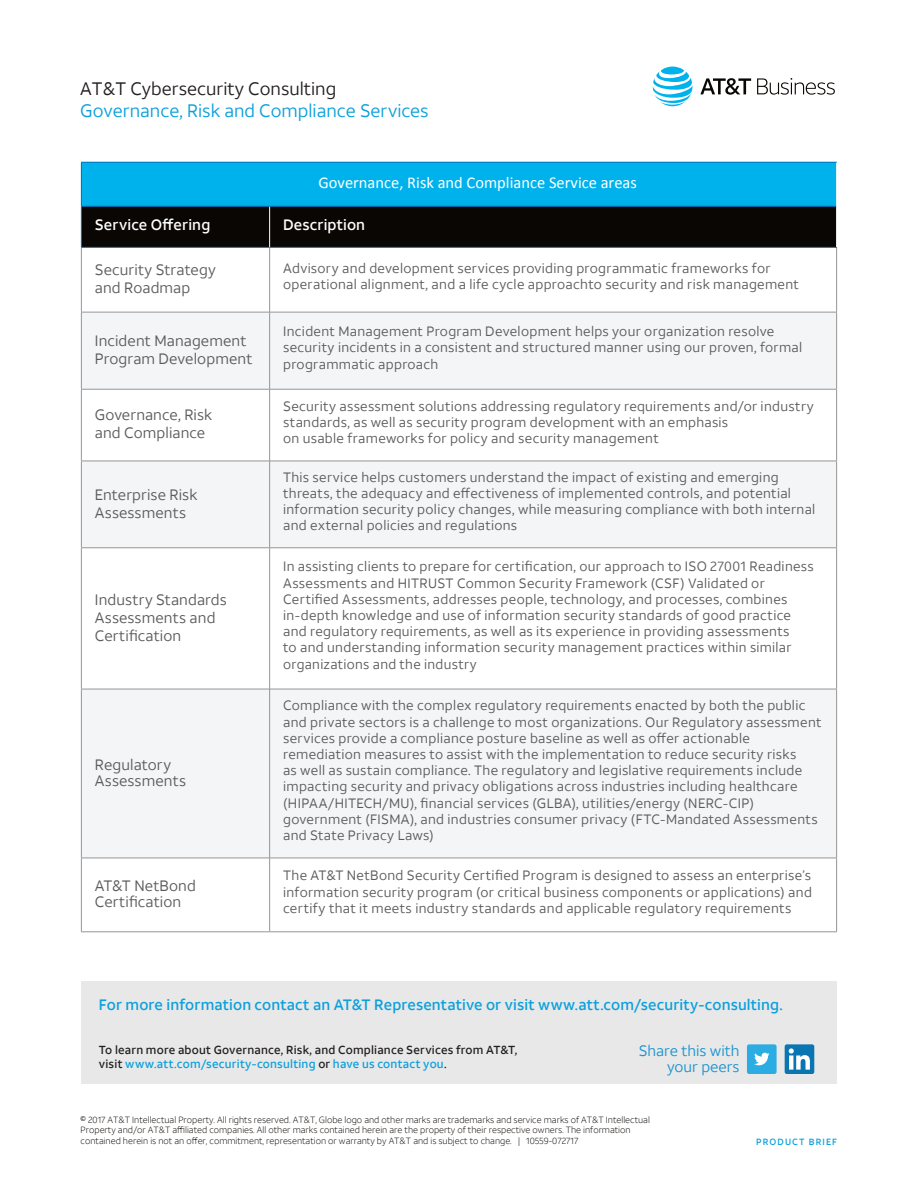
<style>
.page{position:relative;width:918px;height:1188px;background:#fff}
.page>*{position:absolute;margin:0;border:0;box-sizing:border-box;transform-origin:0 0}
.t1{font:18px "ATT Aleck Sans";color:#0ca0dc}
.t2{font:18px "ATT Aleck Sans";color:#231f20}
.t3{font:16.5px "Calibri";color:#fff}
.t4{font:15px/18px "ATT Aleck Sans";letter-spacing:.01em;color:#5a5b5a}
.t5{font:500 15px "ATT Aleck Sans";letter-spacing:.01em;color:#0ca0dc}
.t6{font:500 15px "ATT Aleck Sans";letter-spacing:.01em;color:#fff}
.t7{font:15px/15.5px "ATT Aleck Sans";color:#1e94cf;text-align:right}
.t8{font:13.5px/16.2px "ATT Aleck Sans";letter-spacing:.025em;color:#5a5b5a}
.t9{font:500 11.7px/13.5px "ATT Aleck Sans";letter-spacing:.02em;color:#231f20}
.t10{font:300 9px/10.5px "ATT Aleck Sans";color:#0a0604}
.t11{font:500 9px "ATT Aleck Sans";letter-spacing:.12em;color:#0ca0dc}
.s1{color:#0ca0dc}
</style>
<div class="page">
<svg style="left:653px;top:67px;width:39px;height:39px"></svg>
<svg style="left:700px;top:78px;width:51px;height:17px"></svg>
<svg style="left:757px;top:78px;width:78px;height:17px"></svg>
<div style="left:81px;top:982px;width:756px;height:102px;background:#e8e8e9"></div>
<div style="left:785px;top:1044px;width:29px;height:30px;background:#0976b3;border-radius:2px"></div>
<svg style="left:789px;top:1048px;width:21px;height:22px"></svg>
<div style="left:747px;top:1044px;width:30px;height:30px;background:#2bade3;border-radius:2px"></div>
<svg style="left:754px;top:1053px;width:16px;height:12px"></svg>
<div style="left:81px;top:162px;width:756px;height:44px;background:#00b2ec"></div>
<div style="left:82px;top:207px;width:754px;height:40px;background:#0a0604"></div>
<svg style="left:82px;top:313px;width:754px;height:545px;fill:#f4f5f6"></svg>
<hr style="left:81px;top:248px;width:1px;height:64px;background:#969696">
<hr style="left:836px;top:248px;width:1px;height:64px;background:#969696">
<hr style="left:81px;top:312px;width:188px;height:1px;background:#969696">
<hr style="left:81px;top:312px;width:1px;height:77px;background:#969696">
<hr style="left:270px;top:312px;width:567px;height:1px;background:#969696">
<hr style="left:836px;top:312px;width:1px;height:77px;background:#969696">
<hr style="left:81px;top:389px;width:188px;height:1px;background:#969696">
<hr style="left:81px;top:390px;width:1px;height:71px;background:#969696">
<hr style="left:270px;top:389px;width:567px;height:1px;background:#969696">
<hr style="left:836px;top:390px;width:1px;height:71px;background:#969696">
<hr style="left:81px;top:461px;width:188px;height:1px;background:#969696">
<hr style="left:81px;top:461px;width:1px;height:86px;background:#969696">
<hr style="left:270px;top:461px;width:567px;height:1px;background:#969696">
<hr style="left:836px;top:461px;width:1px;height:86px;background:#969696">
<hr style="left:81px;top:547px;width:188px;height:1px;background:#969696">
<hr style="left:81px;top:548px;width:1px;height:141px;background:#969696">
<hr style="left:270px;top:547px;width:567px;height:1px;background:#969696">
<hr style="left:836px;top:548px;width:1px;height:141px;background:#969696">
<hr style="left:81px;top:689px;width:188px;height:1px;background:#969696">
<hr style="left:81px;top:689px;width:1px;height:169px;background:#969696">
<hr style="left:270px;top:689px;width:567px;height:1px;background:#969696">
<hr style="left:836px;top:689px;width:1px;height:169px;background:#969696">
<hr style="left:81px;top:858px;width:188px;height:1px;background:#969696">
<hr style="left:81px;top:858px;width:1px;height:73px;background:#969696">
<hr style="left:270px;top:858px;width:567px;height:1px;background:#969696">
<hr style="left:836px;top:858px;width:1px;height:73px;background:#969696">
<hr style="left:81px;top:931px;width:189px;height:1px;background:#969696">
<hr style="left:270px;top:931px;width:567px;height:1px;background:#969696">
<hr style="left:81px;top:162px;width:189px;height:1px;background:#0072bc">
<hr style="left:81px;top:163px;width:1px;height:43px;background:#0072bc">
<hr style="left:270px;top:162px;width:567px;height:1px;background:#0072bc">
<hr style="left:81px;top:206px;width:189px;height:1px;background:#0072bc">
<hr style="left:81px;top:207px;width:1px;height:40px;background:#0072bc">
<hr style="left:270px;top:206px;width:566px;height:1px;background:#0072bc">
<hr style="left:81px;top:247px;width:189px;height:1px;background:#0072bc">
<hr style="left:270px;top:247px;width:567px;height:1px;background:#0072bc">
<hr style="left:269px;top:207px;width:1px;height:40px;background:#fff">
<hr style="left:269px;top:248px;width:1px;height:64px;background:#939598">
<hr style="left:269px;top:312px;width:1px;height:77px;background:#939598">
<hr style="left:269px;top:389px;width:1px;height:72px;background:#939598">
<hr style="left:269px;top:461px;width:1px;height:87px;background:#939598">
<hr style="left:269px;top:548px;width:1px;height:141px;background:#939598">
<hr style="left:269px;top:689px;width:1px;height:169px;background:#939598">
<hr style="left:269px;top:858px;width:1px;height:73px;background:#939598">
<hr style="left:836px;top:163px;width:1px;height:43px;background:#fff">
<h1 class="t2" style="left:80px;top:76px;width:258px">AT&amp;T Cybersecurity Consulting</h1>
<h1 class="t1" style="left:80px;top:99px;width:350px">Governance, Risk and Compliance Services</h1>
<p class="t3" style="left:318px;top:172px;width:320px">Governance, Risk and Compliance Service areas</p>
<p class="t6" style="left:95px;top:215px;width:117px">Service Offering</p>
<p class="t6" style="left:283px;top:215px;width:84px">Description</p>
<p class="t4" style="left:95px;top:260px;width:122px">Security Strategy and Roadmap</p>
<p class="t8" style="left:283px;top:260px;width:517px">Advisory and development services providing programmatic frameworks for operational alignment, and a life cycle approachto security and risk management</p>
<p class="t4" style="left:95px;top:331px;width:159px">Incident Management<br>Program Development</p>
<p class="t8" style="left:283px;top:323px;width:521px">Incident Management Program Development helps your organization resolve security incidents in a consistent and structured manner using our proven, formal programmatic approach</p>
<p class="t4" style="left:95px;top:406px;width:119px">Governance, Risk and Compliance</p>
<p class="t8" style="left:283px;top:397px;width:532px">Security assessment solutions addressing regulatory requirements and/or industry standards, as well as security program development with an emphasis<br>on usable frameworks for policy and security management</p>
<p class="t4" style="left:95px;top:485px;width:104px">Enterprise Risk<br>Assessments</p>
<p class="t4" style="left:95px;top:590px;width:133px">Industry Standards<br>Assessments and<br>Certification</p>
<p class="t4" style="left:95px;top:756px;width:93px;line-height:16.5px">Regulatory<br>Assessments</p>
<p class="t8" style="left:283px;top:468px;width:534px">This service helps customers understand the impact of existing and emerging threats, the adequacy and effectiveness of implemented controls, and potential information security policy changes, while measuring compliance with both internal and external policies and regulations</p>
<p class="t8" style="left:283px;top:558px;width:532px">In assisting clients to prepare for certification, our approach to ISO 27001 Readiness Assessments and HITRUST Common Security Framework (CSF) Validated or Certified Assessments, addresses people, technology, and processes, combines in-depth knowledge and use of information security standards of good practice and regulatory requirements, as well as its experience in providing assessments<br>to and understanding information security management practices within similar organizations and the industry</p>
<p class="t8" style="left:283px;top:697px;width:540px">Compliance with the complex regulatory requirements enacted by both the public and private sectors is a challenge to most organizations. Our Regulatory assessment services provide a compliance posture baseline as well as offer actionable remediation measures to assist with the implementation to reduce security risks<br>as well as sustain compliance. The regulatory and legislative requirements include impacting security and privacy obligations across industries including healthcare (HIPAA/HITECH/MU), financial services (GLBA), utilities/energy (NERC-CIP) government (FISMA), and industries consumer privacy (FTC-Mandated Assessments and State Privacy Laws)</p>
<p class="t4" style="left:95px;top:877px;width:103px;line-height:16.5px">AT&amp;T NetBond<br>Certification</p>
<p class="t8" style="left:283px;top:867px;width:530px;text-align:justify">The AT&amp;T NetBond Security Certified Program is designed to assess an enterprise’s information security program (or critical business components or applications) and certify that it meets industry standards and applicable regulatory requirements</p>
<p class="t5" style="left:99px;top:994px;width:685px">For more information contact an AT&amp;T Representative or visit www.att.com/security-consulting.</p>
<p class="t9" style="left:99px;top:1043px;width:420px">To learn more about Governance, Risk, and Compliance Services from AT&amp;T, visit <span class="s1">www.att.com/security-consulting</span> or <span class="s1">have us contact you</span>.</p>
<p class="t7" style="left:639px;top:1043px;width:102px">Share this with your peers</p>
<p class="t10" style="left:81px;top:1114px;width:571px">© 2017 AT&amp;T Intellectual Property. All rights reserved. AT&amp;T, Globe logo and other marks are trademarks and service marks of AT&amp;T Intellectual<br>Property and/or AT&amp;T affiliated companies. All other marks contained herein are the property of their respective owners. The information contained herein is not an offer, commitment, representation or warranty by AT&amp;T and is subject to change. | 10559-072717</p>
<p class="t11" style="left:756px;top:1136px;width:82px">PRODUCT BRIEF</p>
</div>
